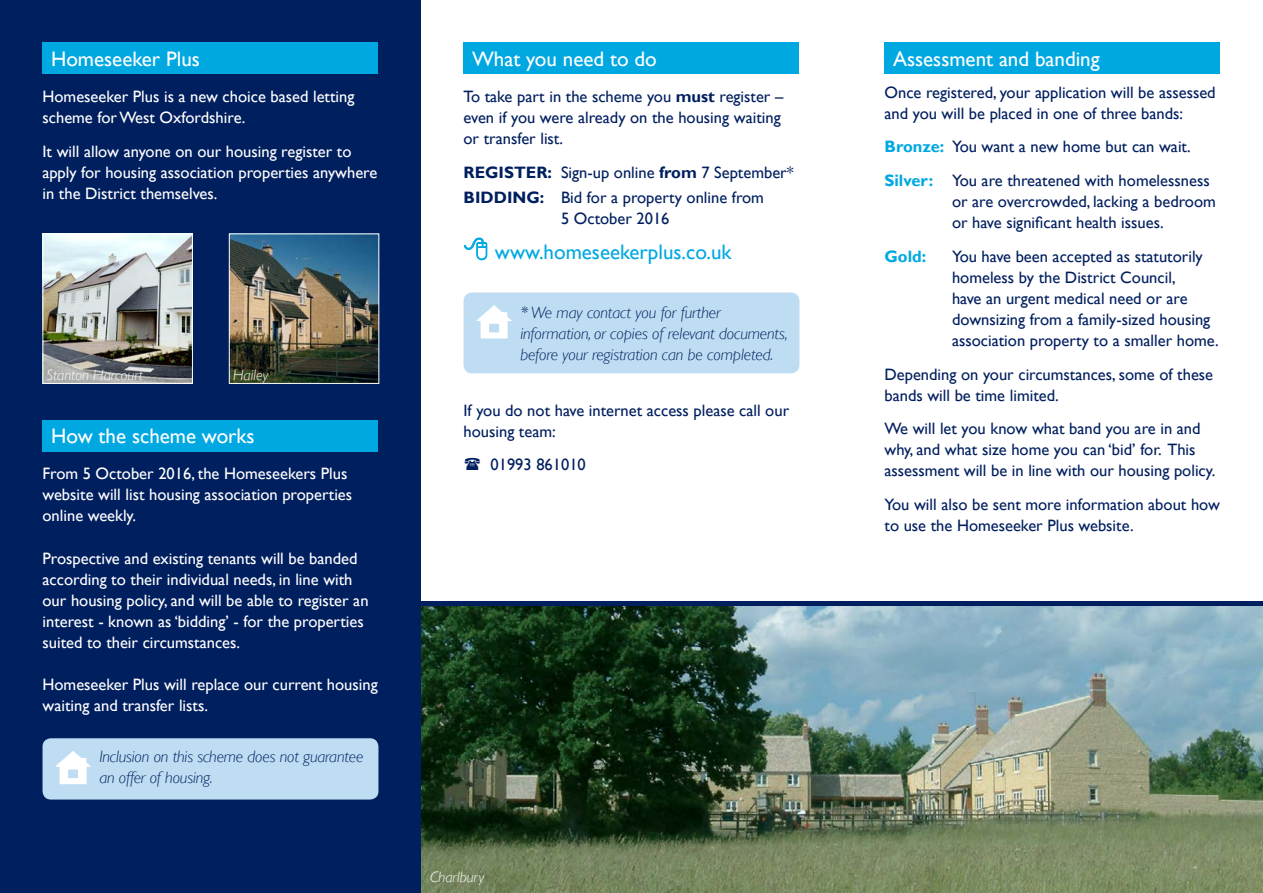
<style>
.page{position:relative;width:1263px;height:893px;background:#fff}
.page>*{position:absolute;margin:0;border:0;box-sizing:border-box;transform-origin:0 0}
.t1{font:21px "Gill Sans";color:#fff}
.t2{font:21px "Gill Sans";color:#00a8e1}
.t3{font:16.5px/21px "Gill Sans";color:#001f5f}
.t4{font:16.5px/21px "Gill Sans";color:#fff}
.t5{font:italic 300 16.5px/21px "Gill Sans";letter-spacing:-.005em;color:#001f5f}
.t6{font:700 16.5px "Gill Sans";color:#00a8e1}
.t7{font:italic 300 15px "Gill Sans";color:#fff}
.s1{font-weight:700}
.s2{font-weight:700;color:#00a8e1}
</style>
<div class="page">
<div style="left:0;top:0;width:421px;height:893px;background:#001f5f"></div>
<img style="left:45px;top:235px;width:146px;height:147px">
<div style="left:43px;top:233px;width:150px;height:151px;border:1px solid #fff"></div>
<img style="left:231px;top:235px;width:146px;height:147px">
<div style="left:229px;top:233px;width:150px;height:151px;border:1px solid #fff"></div>
<img style="left:421px;top:606px;width:842px;height:287px">
<div style="left:43px;top:43px;width:335px;height:31px;background:#00a8e1"></div>
<div style="left:43px;top:420px;width:335px;height:31px;background:#00a8e1"></div>
<div style="left:43px;top:738px;width:335px;height:61px;background:#bedcf2;border-radius:9px"></div>
<svg style="left:55px;top:751px;width:36px;height:33px"></svg>
<div style="left:463px;top:43px;width:336px;height:31px;background:#00a8e1"></div>
<div style="left:463px;top:293px;width:336px;height:80px;background:#bedcf2;border-radius:9px"></div>
<svg style="left:476px;top:305px;width:36px;height:33px"></svg>
<div style="left:884px;top:43px;width:336px;height:31px;background:#00a8e1"></div>
<hr style="left:421px;top:602px;width:842px;height:4px;background:#001f5f">
<svg style="left:464px;top:237px;width:24px;height:24px"></svg>
<p class="t1" style="left:51px;top:46px;width:150px">Homeseeker Plus</p>
<p class="t4" style="left:43px;top:86px;width:313px">Homeseeker Plus is a new choice based letting scheme for West Oxfordshire.</p>
<p class="t4" style="left:43px;top:141px;width:336px">It will allow anyone on our housing register to apply for housing association properties anywhere in the District themselves.</p>
<p class="t7" style="left:47px;top:366px;width:98px">Stanton Harcourt</p>
<p class="t7" style="left:233px;top:366px;width:37px">Hailey</p>
<p class="t1" style="left:51px;top:424px;width:205px">How the scheme works</p>
<p class="t4" style="left:43px;top:463px;width:311px">From 5 October 2016, the Homeseekers Plus website will list housing association properties online weekly.</p>
<p class="t4" style="left:43px;top:548px;width:328px">Prospective and existing tenants will be banded according to their individual needs, in line with our housing policy, and will be able to register an interest - known as ‘bidding’ - for the properties suited to their circumstances.</p>
<p class="t4" style="left:43px;top:674px;width:337px">Homeseeker Plus will replace our current housing waiting and transfer lists.</p>
<p class="t5" style="left:99px;top:746px;width:266px">Inclusion on this scheme does not guarantee an offer of housing.</p>
<p class="t1" style="left:472px;top:46px;width:186px">What you need to do</p>
<p class="t3" style="left:463px;top:86px;width:321px">To take part in the scheme you <span class="s1">must</span> register – even if you were already on the housing waiting or transfer list.</p>
<p class="t3" style="left:463px;top:160px;width:332px;line-height:25.2px"><span class="s1">REGISTER:</span> Sign-up online <span class="s1">from</span> 7 September*<br><span class="s1">BIDDING:</span> Bid for a property online from</p>
<p class="t3" style="left:561px;top:208px;width:110px">5 October 2016</p>
<p class="t2" style="left:495px;top:240px;width:238px">www.homeseekerplus.co.uk</p>
<p class="t5" style="left:520px;top:302px;width:269px">* We may contact you for further information, or copies of relevant documents, before your registration can be completed.</p>
<p class="t3" style="left:463px;top:400px;width:327px">If you do not have internet access please call our housing team:</p>
<p class="t3" style="left:490px;top:455px;width:97px">01993 861010</p>
<p class="t7" style="left:430px;top:869px;width:56px">Charlbury</p>
<p class="t1" style="left:893px;top:46px;width:208px">Assessment and banding</p>
<p class="t3" style="left:884px;top:82px;width:333px">Once registered, your application will be assessed and you will be placed in one of three bands:</p>
<p class="t3" style="left:884px;top:130px;width:327px;line-height:33.8px"><span class="s2">Bronze:</span> You want a new home but can wait.<br><span class="s2">Silver:</span> You are threatened with homelessness</p>
<p class="t3" style="left:952px;top:191px;width:265px">or are overcrowded, lacking a bedroom or have significant health issues.</p>
<p class="t6" style="left:884px;top:246px;width:43px">Gold:</p>
<p class="t3" style="left:952px;top:246px;width:268px">You have been accepted as statutorily homeless by the District Council,<br>have an urgent medical need or are downsizing from a family-sized housing association property to a smaller home.</p>
<p class="t3" style="left:884px;top:364px;width:330px">Depending on your circumstances, some of these bands will be time limited.</p>
<p class="t3" style="left:884px;top:419px;width:332px">We will let you know what band you are in and why, and what size home you can ‘bid’ for. This assessment will be in line with our housing policy.</p>
<p class="t3" style="left:884px;top:494px;width:337px">You will also be sent more information about how to use the Homeseeker Plus website.</p>
</div>
